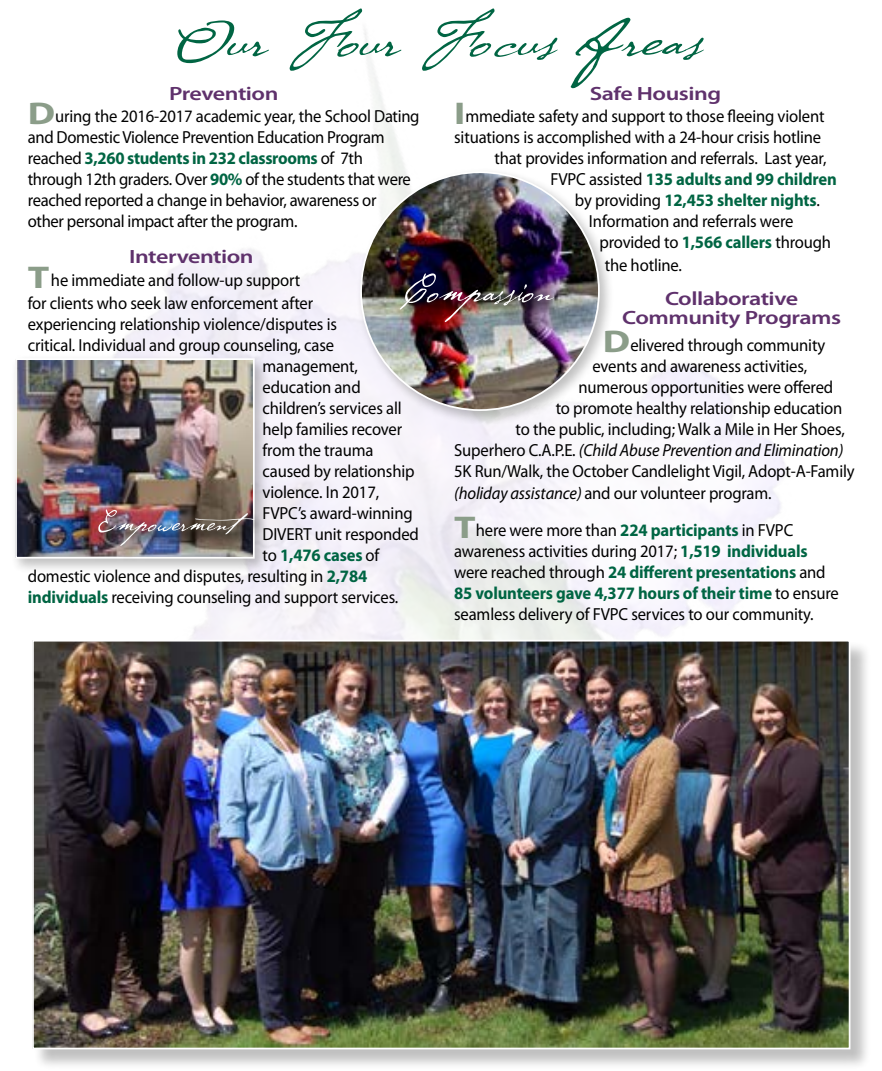
<style>
.page{position:relative;width:882px;height:1071px;background:#fff}
.page>*{position:absolute;margin:0;border:0;box-sizing:border-box;transform-origin:0 0}
.t1{font:57.75px "P22 Cezanne Pro";color:#006543;scale:1.25 1}
.t2{font:600 19.25px/19.2px "Myriad Pro";letter-spacing:-.02em;color:#5f316c;text-align:center;scale:1.25 1}
.t3{font:17.5px/21px "Myriad Pro";letter-spacing:-.01em;color:#000;scale:.95 1}
.t4{font:700 17.5px "Myriad Pro";letter-spacing:-.01em;color:#006543;scale:.95 1}
.t5{font:italic 17.5px "Myriad Pro";letter-spacing:-.01em;color:#000;scale:.95 1}
.s1{font-weight:700;font-size:31.5px;color:#8b9d89}
.s2{font-weight:400;color:#000}
.s3{font-weight:700;color:#006543}
.s4{font-style:normal}
.s5{font-style:italic}
</style>
<div class="page">
<div style="left:11px;top:355px;width:259px;height:218px;background:#000;opacity:.25"></div>
<img style="left:18px;top:361px;width:234px;height:195px">
<div style="left:15px;top:358px;width:240px;height:201px;border:2px solid #fff"></div>
<img style="left:96px;top:507px;width:173px;height:54px">
<img style="left:98px;top:509px;width:157px;height:37px">
<div style="left:356px;top:168px;width:259px;height:259px;background:#000;opacity:.25"></div>
<img style="left:361px;top:172px;width:238px;height:238px;border-radius:119px">
<img style="left:396px;top:270px;width:171px;height:66px">
<img style="left:400px;top:273px;width:154px;height:49px">
<div style="left:34px;top:642px;width:836px;height:428px;background:#000;opacity:.25"></div>
<img style="left:35px;top:643px;width:812px;height:403px">
<div style="left:32px;top:640px;width:818px;height:409px;border:2px solid #fff"></div>
<h1 class="t1" style="left:173px;top:0;width:426px">Our Four Focus Areas</h1>
<p class="t2" style="left:590px;top:83px;width:107px">Safe Housing</p>
<p class="t3" style="left:454px;top:106px;width:391px"><span class="s1">I</span>mmediate safety and support to those fleeing violent</p>
<p class="t3" style="left:454px;top:127px;width:388px">situations is accomplished with a 24-hour crisis hotline</p>
<p class="t3" style="left:494px;top:148px;width:351px">that provides information and referrals. Last year,</p>
<p class="t4" style="left:550px;top:168px;width:303px"><span class="s2">FVPC assisted</span> 135 adults and 99 children</p>
<p class="t4" style="left:575px;top:189px;width:259px"><span class="s2">by providing</span> 12,453 shelter nights<span class="s2">.</span></p>
<p class="t3" style="left:589px;top:211px;width:217px">Information and referrals were</p>
<p class="t3" style="left:599px;top:232px;width:245px">provided to <span class="s3">1,566 callers</span> through</p>
<p class="t3" style="left:605px;top:255px;width:83px">the hotline.</p>
<p class="t2" style="left:622px;top:288px;width:177px">Collaborative<br>Community Programs</p>
<p class="t3" style="left:603px;top:334px;width:236px"><span class="s1">D</span>elivered through community</p>
<p class="t3" style="left:592px;top:355px;width:227px">events and awareness activities,</p>
<p class="t3" style="left:578px;top:376px;width:270px">numerous opportunities were offered</p>
<p class="t3" style="left:556px;top:397px;width:303px">to promote healthy relationship education</p>
<p class="t3" style="left:515px;top:418px;width:348px">to the public, including; Walk a Mile in Her Shoes,</p>
<p class="t5" style="left:454px;top:439px;width:411px"><span class="s4">Superhero C.A.P.E.</span> (Child Abuse Prevention and Elimination)</p>
<p class="t3" style="left:454px;top:460px;width:423px">5K Run/Walk, the October Candlelight Vigil, Adopt-A-Family</p>
<p class="t3" style="left:454px;top:475px;width:358px;line-height:36.8px"><span class="s5">(holiday assistance)</span> and our volunteer program.<br><span class="s1">T</span>here were more than <span class="s3">224 participants</span> in FVPC</p>
<p class="t3" style="left:454px;top:540px;width:406px">awareness activities during 2017; <span class="s3">1,519 individuals </span>were reached through <span class="s3">24 different presentations</span> and <span class="s3">85 volunteers gave 4,377 hours of their time</span> to ensure seamless delivery of FVPC services to our community.</p>
<p class="t2" style="left:169px;top:83px;width:89px">Prevention</p>
<p class="t3" style="left:28px;top:106px;width:414px"><span class="s1">D</span>uring the 2016-2017 academic year, the School Dating and Domestic Violence Prevention Education Program reached <span class="s3">3,260 students in 232 classrooms</span> of 7th through 12th graders. Over <span class="s3">90%</span> of the students that were reached reported a change in behavior, awareness or<br>other personal impact after the program.</p>
<p class="t2" style="left:129px;top:246px;width:101px">Intervention</p>
<p class="t3" style="left:28px;top:268px;width:302px;line-height:22.8px"><span class="s1">T</span>he immediate and follow-up support for clients who seek law enforcement after</p>
<p class="t3" style="left:28px;top:313px;width:327px">experiencing relationship violence/disputes is</p>
<p class="t3" style="left:28px;top:334px;width:324px">critical. Individual and group counseling, case</p>
<p class="t3" style="left:263px;top:355px;width:102px">management,</p>
<p class="t3" style="left:263px;top:376px;width:105px">education and</p>
<p class="t3" style="left:263px;top:397px;width:148px">children’s services all</p>
<p class="t3" style="left:263px;top:418px;width:148px">help families recover</p>
<p class="t3" style="left:263px;top:439px;width:118px">from the trauma</p>
<p class="t3" style="left:263px;top:460px;width:162px">caused by relationship</p>
<p class="t3" style="left:263px;top:481px;width:124px">violence. In 2017,</p>
<p class="t3" style="left:263px;top:502px;width:159px">FVPC’s award-winning</p>
<p class="t3" style="left:263px;top:523px;width:166px">DIVERT unit responded</p>
<p class="t4" style="left:263px;top:543px;width:125px"><span class="s2">to</span> 1,476 cases <span class="s2">of</span></p>
<p class="t3" style="left:28px;top:565px;width:359px">domestic violence and disputes, resulting in <span class="s3">2,784</span></p>
<p class="t3" style="left:28px;top:586px;width:392px"><span class="s3">individuals</span> receiving counseling and support services.</p>
</div>
